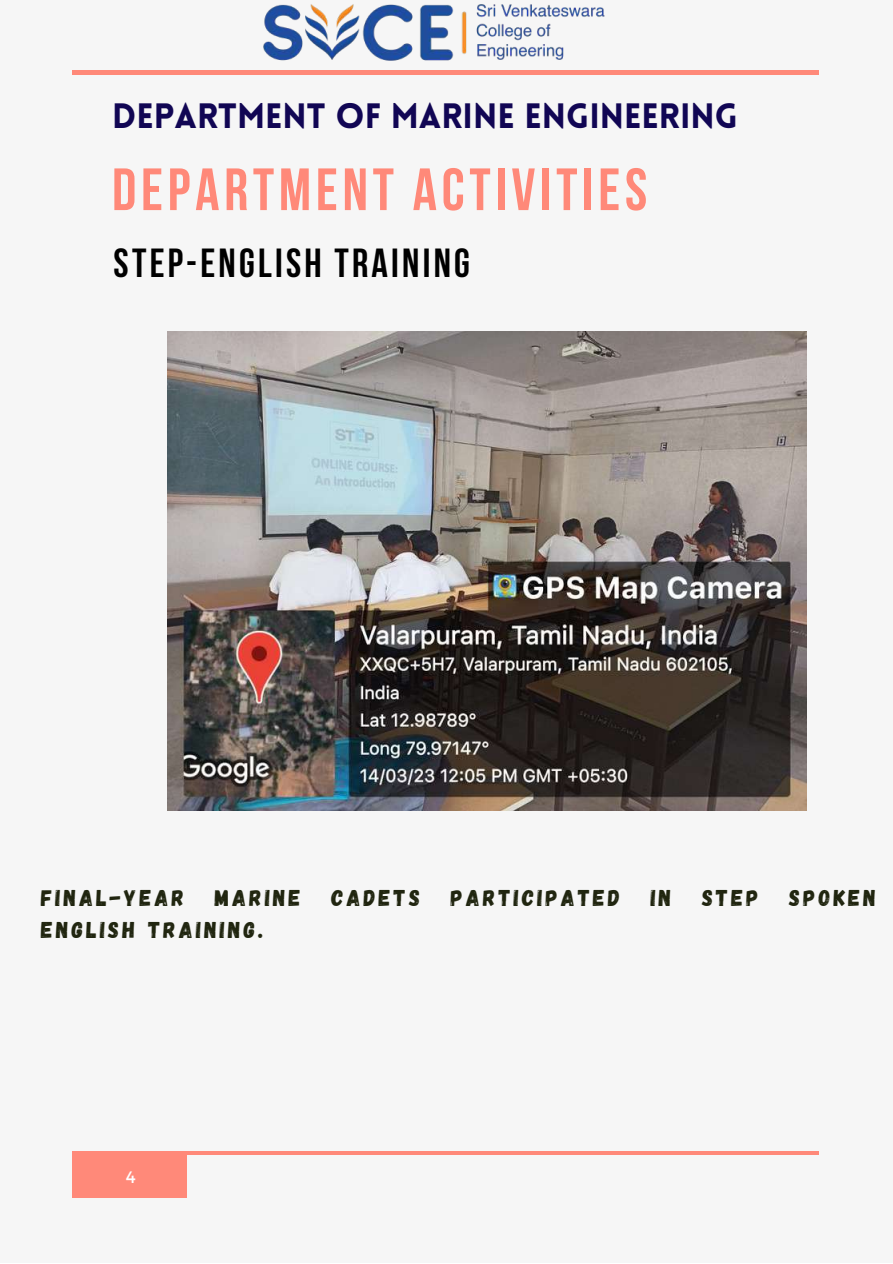
<style>
.page{position:relative;width:893px;height:1264px;background:#fff}
.page>*{position:absolute;margin:0;border:0;box-sizing:border-box;transform-origin:0 0}
.t1{font:700 59.55px "Bebas Neue";letter-spacing:.08em;color:#ff8979}
.t2{font:700 40.5px "Bebas Neue";letter-spacing:.08em;color:#000}
.t3{font:900 34.5px "Lovelo";color:#110654}
.t4{font:22.8px "Gagalin";letter-spacing:.14em;color:#20250f}
.t5{font:16.5px "Montserrat";color:#fff}
</style>
<div class="page">
<div style="left:0;top:0;width:892px;height:1262px;background:#f6f6f6"></div>
<hr style="left:72px;top:71px;width:747px;height:3px;background:#ff8979">
<div style="left:72px;top:1151px;width:115px;height:46px;background:#ff8979"></div>
<hr style="left:72px;top:1151px;width:747px;height:3px;background:#ff8979">
<img style="left:233px;top:4px;width:402px;height:67px">
<img style="left:167px;top:331px;width:639px;height:479px">
<h3 class="t3" style="left:112px;top:102px;width:627px">DEPARTMENT OF MARINE ENGINEERING</h3>
<h1 class="t1" style="left:112px;top:165px;width:536px">DEPARTMENT ACTIVITIES</h1>
<h2 class="t2" style="left:114px;top:247px;width:358px">STEP-ENGLISH TRAINING</h2>
<p class="t4" style="left:41px;top:883px;width:144px">FINAL-YEAR</p>
<p class="t4" style="left:215px;top:883px;width:87px">MARINE</p>
<p class="t4" style="left:331px;top:883px;width:90px">CADETS</p>
<p class="t4" style="left:450px;top:883px;width:171px">PARTICIPATED</p>
<p class="t4" style="left:650px;top:883px;width:22px">IN</p>
<p class="t4" style="left:702px;top:883px;width:58px">STEP</p>
<p class="t4" style="left:789px;top:883px;width:88px">SPOKEN</p>
<p class="t4" style="left:41px;top:914px;width:223px">ENGLISH TRAINING.</p>
<p class="t5" style="left:126px;top:1165px;width:11px">4</p>
</div>
